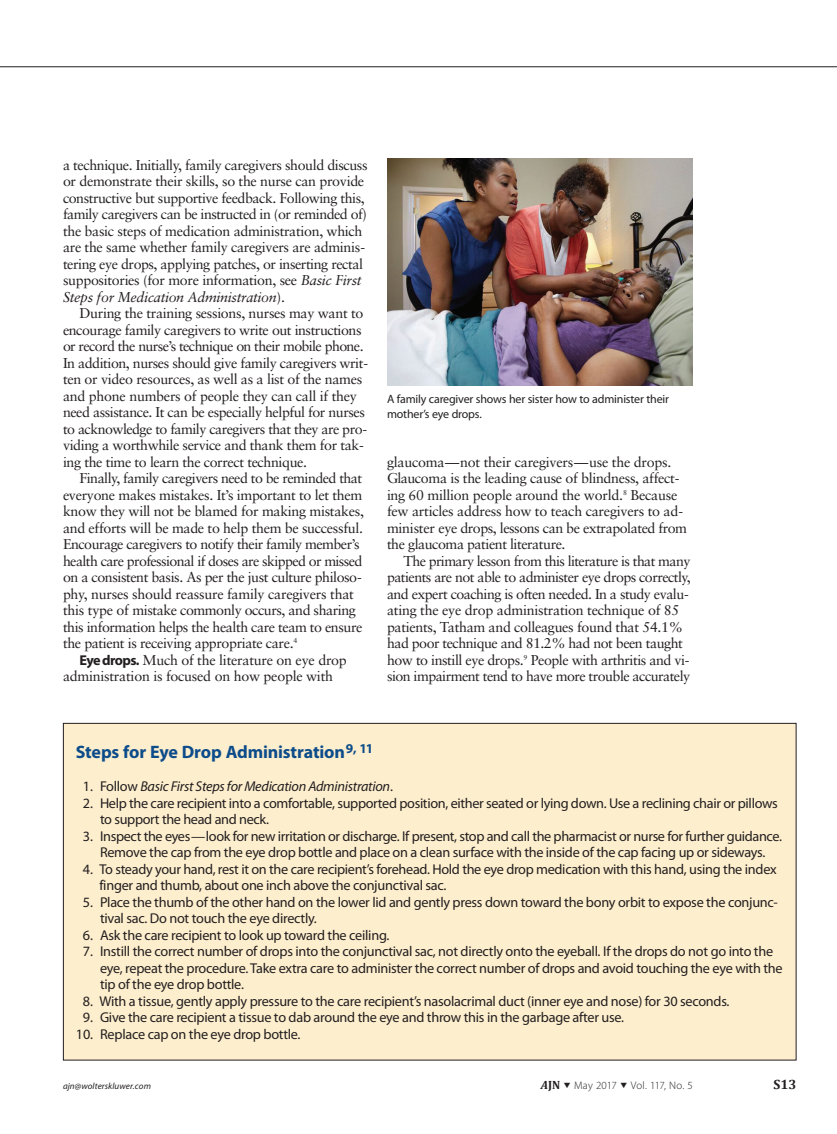
<style>
.page{position:relative;width:837px;height:1134px;background:#fff}
.page>*{position:absolute;margin:0;border:0;box-sizing:border-box;transform-origin:0 0}
.sidebar_box_H1{font:700 18px "Myriad Pro";letter-spacing:-.01em;color:#0c4c8a}
.TXT{font:14.25px/16.5px "Sabon";letter-spacing:-.03em;color:#231f20}
.sidebar_box_TXT{font:14.25px/16.5px "Myriad Pro";letter-spacing:-.02em;color:#231f20}
.sidebar_box_TXT-2{font:italic 14.25px "Myriad Pro";letter-spacing:-.02em;color:#231f20}
.t1{font:700 13.5px "Cambria";color:#231f20}
.photo_caption{font:12px/15px "Myriad Pro";letter-spacing:-.015em;color:#231f20}
.t2{font:300 10.95px "Myriad Pro";letter-spacing:.01em;color:#231f20}
.t3{font:italic 9px "Myriad Pro";letter-spacing:.01em;color:#231f20}
.s1{font-style:italic}
.s2{font-family:"Myriad Pro";font-weight:700}
.s3{font-style:normal}
.s4{font-family:"Cambria";font-weight:700;font-style:italic;font-size:12px}
.s5{font-family:"Cambria";font-weight:700;font-size:12px}
</style>
<div class="page">
<hr style="left:0;top:66px;width:837px;height:1px;background:#231f20">
<img style="left:387px;top:159px;width:306px;height:227px">
<div style="left:63px;top:723px;width:733px;height:337px;background:#fdeecd"></div>
<p class="TXT" style="left:63px;top:156px;width:306px">a technique. Initially, family caregivers should discuss or demonstrate their skills, so the nurse can provide constructive but supportive feedback. Following this, family caregivers can be instructed in (or reminded of) the basic steps of medication administration, which are the same whether family caregivers are adminis&shy;tering eye drops, applying patches, or inserting rectal suppositories (for more information, see <span class="s1">Basic First Steps for Medication Administration</span>).</p>
<p class="TXT" style="left:63px;top:305px;width:307px;text-indent:16px">During the training sessions, nurses may want to encourage family caregivers to write out instructions or record the nurse’s technique on their mobile phone.<br>In addition, nurses should give family caregivers writ&shy;ten or video resources, as well as a list of the names and phone numbers of people they can call if they need assistance. It can be especially helpful for nurses to acknowledge to family caregivers that they are pro&shy;viding a worthwhile service and thank them for tak&shy;ing the time to learn the correct technique.</p>
<p class="TXT" style="left:63px;top:470px;width:302px;text-indent:16px">Finally, family caregivers need to be reminded that everyone makes mistakes. It’s important to let them know they will not be blamed for making mistakes, and efforts will be made to help them be successful.<br>Encourage caregivers to notify their family member’s health care professional if doses are skipped or missed on a consistent basis. As per the just culture philoso&shy;phy, nurses should reassure family caregivers that this type of mistake commonly occurs, and sharing this information helps the health care team to ensure the patient is receiving appropriate care.<sup>4</sup></p>
<p class="TXT" style="left:63px;top:651px;width:285px;text-indent:16px"><span class="s2">Eye drops.</span> Much of the literature on eye drop administration is focused on how people with</p>
<p class="photo_caption" style="left:387px;top:391px;width:284px">A family caregiver shows her sister how to administer their mother’s eye drops.</p>
<p class="TXT" style="left:387px;top:453px;width:302px">glaucoma—not their caregivers—use the drops.<br>Glaucoma is the leading cause of blindness, affect&shy;ing 60 million people around the world.<sup>8</sup> Because few articles address how to teach caregivers to ad&shy;minister eye drops, lessons can be extrapolated from the glaucoma patient literature.</p>
<p class="TXT" style="left:387px;top:552px;width:305px;text-indent:16px">The primary lesson from this literature is that many patients are not able to administer eye drops correctly, and expert coaching is often needed. In a study evalu&shy;ating the eye drop administration technique of 85 patients, Tatham and colleagues found that 54.1% had poor technique and 81.2% had not been taught how to instill eye drops.<sup>9</sup> People with arthritis and vi&shy;sion impairment tend to have more trouble accurately</p>
<p class="sidebar_box_H1" style="left:76px;top:740px;width:299px">Steps for Eye Drop Administration<sup>9,</sup> <sup>11</sup></p>
<p class="sidebar_box_TXT-2" style="left:83px;top:779px;width:312px"><span class="s3">1. Follow</span> Basic First Steps for Medication Administration<span class="s3">.</span></p>
<p class="sidebar_box_TXT" style="left:100px;top:794px;width:679px;text-indent:-17px">2. Help the care recipient into a comfortable, supported position, either seated or lying down. Use a reclining chair or pillows to support the head and neck.</p>
<p class="sidebar_box_TXT" style="left:83px;top:827px;width:701px;text-align:center">3. Inspect the eyes—look for new irritation or discharge. If present, stop and call the pharmacist or nurse for further guidance.<br>Remove the cap from the eye drop bottle and place on a clean surface with the inside of the cap facing up or sideways.</p>
<p class="sidebar_box_TXT" style="left:99px;top:860px;width:679px;text-indent:-17px">4. To steady your hand, rest it on the care recipient’s forehead. Hold the eye drop medication with this hand, using the index finger and thumb, about one inch above the conjunctival sac.</p>
<p class="sidebar_box_TXT" style="left:100px;top:893px;width:679px;text-indent:-17px">5. Place the thumb of the other hand on the lower lid and gently press down toward the bony orbit to expose the conjunc&shy;tival sac. Do not touch the eye directly.</p>
<p class="sidebar_box_TXT" style="left:83px;top:926px;width:308px">6. Ask the care recipient to look up toward the ceiling.</p>
<p class="sidebar_box_TXT" style="left:100px;top:943px;width:684px;text-indent:-17px">7. Instill the correct number of drops into the conjunctival sac, not directly onto the eyeball. If the drops do not go into the eye, repeat the procedure. Take extra care to administer the correct number of drops and avoid touching the eye with the tip of the eye drop bottle.</p>
<p class="sidebar_box_TXT" style="left:83px;top:992px;width:648px">8. With a tissue, gently apply pressure to the care recipient’s nasolacrimal duct (inner eye and nose) for 30 seconds.</p>
<p class="sidebar_box_TXT" style="left:83px;top:1009px;width:543px">9. Give the care recipient a tissue to dab around the eye and throw this in the garbage after use.</p>
<p class="sidebar_box_TXT" style="left:76px;top:1025px;width:226px">10. Replace cap on the eye drop bottle.</p>
<p class="t3" style="left:63px;top:1081px;width:89px">ajn@wolterskluwer.com</p>
<p class="t2" style="left:541px;top:1079px;width:153px"><span class="s4">A</span><span class="s5">JN</span> ▼ May 2017 ▼ Vol. 117, No. 5</p>
<p class="t1" style="left:774px;top:1076px;width:24px">S13</p>
</div>
